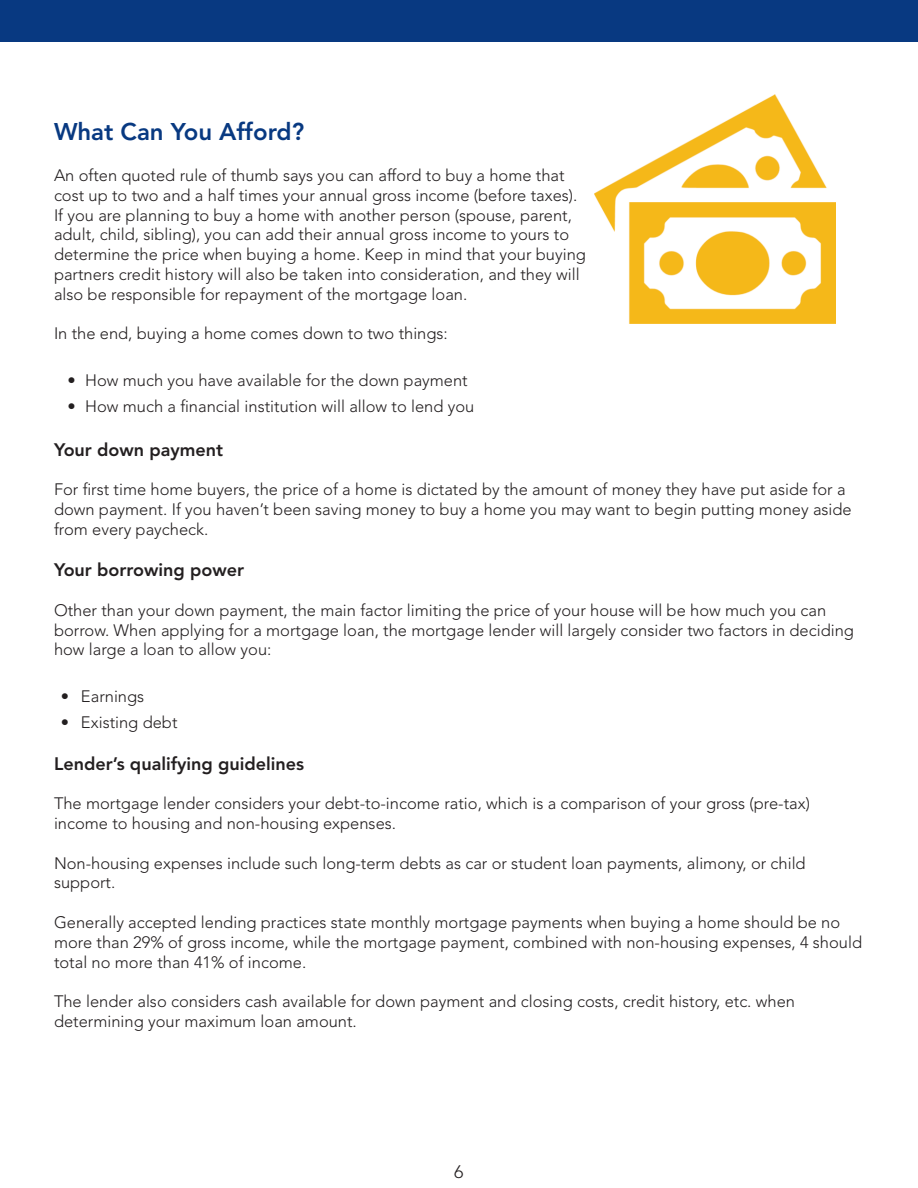
<style>
.page{position:relative;width:918px;height:1188px;background:#fff}
.page>*{position:absolute;margin:0;border:0;box-sizing:border-box;transform-origin:0 0}
.t1{font:800 24px "Avenir LT Std";color:#083981}
.t2{font:800 18px "Avenir LT Std";color:#231f20}
.t3{font:300 18px "Avenir LT Std";color:#231f20}
.t4{font:300 16.5px/19.8px "Avenir LT Std";color:#231f20}
</style>
<div class="page">
<div style="left:0;top:0;width:918px;height:41px;background:#083981"></div>
<img style="left:594px;top:94px;width:242px;height:230px">
<h1 class="t1" style="left:54px;top:117px;width:252px">What Can You Afford?</h1>
<p class="t4" style="left:54px;top:166px;width:533px">An often quoted rule of thumb says you can afford to buy a home that cost up to two and a half times your annual gross income (before taxes).<br>If you are planning to buy a home with another person (spouse, parent, adult, child, sibling), you can add their annual gross income to yours to determine the price when buying a home. Keep in mind that your buying partners credit history will also be taken into consideration, and they will also be responsible for repayment of the mortgage loan.</p>
<p class="t4" style="left:54px;top:324px;width:395px">In the end, buying a home comes down to two things:</p>
<p class="t4" style="left:67px;top:370px;width:402px">• How much you have available for the down payment</p>
<p class="t4" style="left:67px;top:397px;width:408px">• How much a financial institution will allow to lend you</p>
<p class="t2" style="left:54px;top:439px;width:171px">Your down payment</p>
<p class="t4" style="left:54px;top:480px;width:799px">For first time home buyers, the price of a home is dictated by the amount of money they have put aside for a down payment. If you haven’t been saving money to buy a home you may want to begin putting money aside from every paycheck.</p>
<p class="t2" style="left:54px;top:559px;width:192px">Your borrowing power</p>
<p class="t4" style="left:54px;top:600px;width:802px">Other than your down payment, the main factor limiting the price of your house will be how much you can borrow. When applying for a mortgage loan, the mortgage lender will largely consider two factors in deciding how large a loan to allow you:</p>
<p class="t4" style="left:61px;top:686px;width:85px">• Earnings</p>
<p class="t4" style="left:61px;top:713px;width:118px">• Existing debt</p>
<p class="t2" style="left:54px;top:753px;width:252px">Lender’s qualifying guidelines</p>
<p class="t4" style="left:54px;top:794px;width:758px">The mortgage lender considers your debt-to-income ratio, which is a comparison of your gross (pre-tax) income to housing and non-housing expenses.</p>
<p class="t4" style="left:54px;top:853px;width:753px">Non-housing expenses include such long-term debts as car or student loan payments, alimony, or child support.</p>
<p class="t4" style="left:54px;top:913px;width:810px">Generally accepted lending practices state monthly mortgage payments when buying a home should be no more than 29% of gross income, while the mortgage payment, combined with non-housing expenses, 4 should total no more than 41% of income.</p>
<p class="t4" style="left:54px;top:992px;width:743px">The lender also considers cash available for down payment and closing costs, credit history, etc. when determining your maximum loan amount.</p>
<p class="t3" style="left:454px;top:1161px;width:11px">6</p>
</div>
